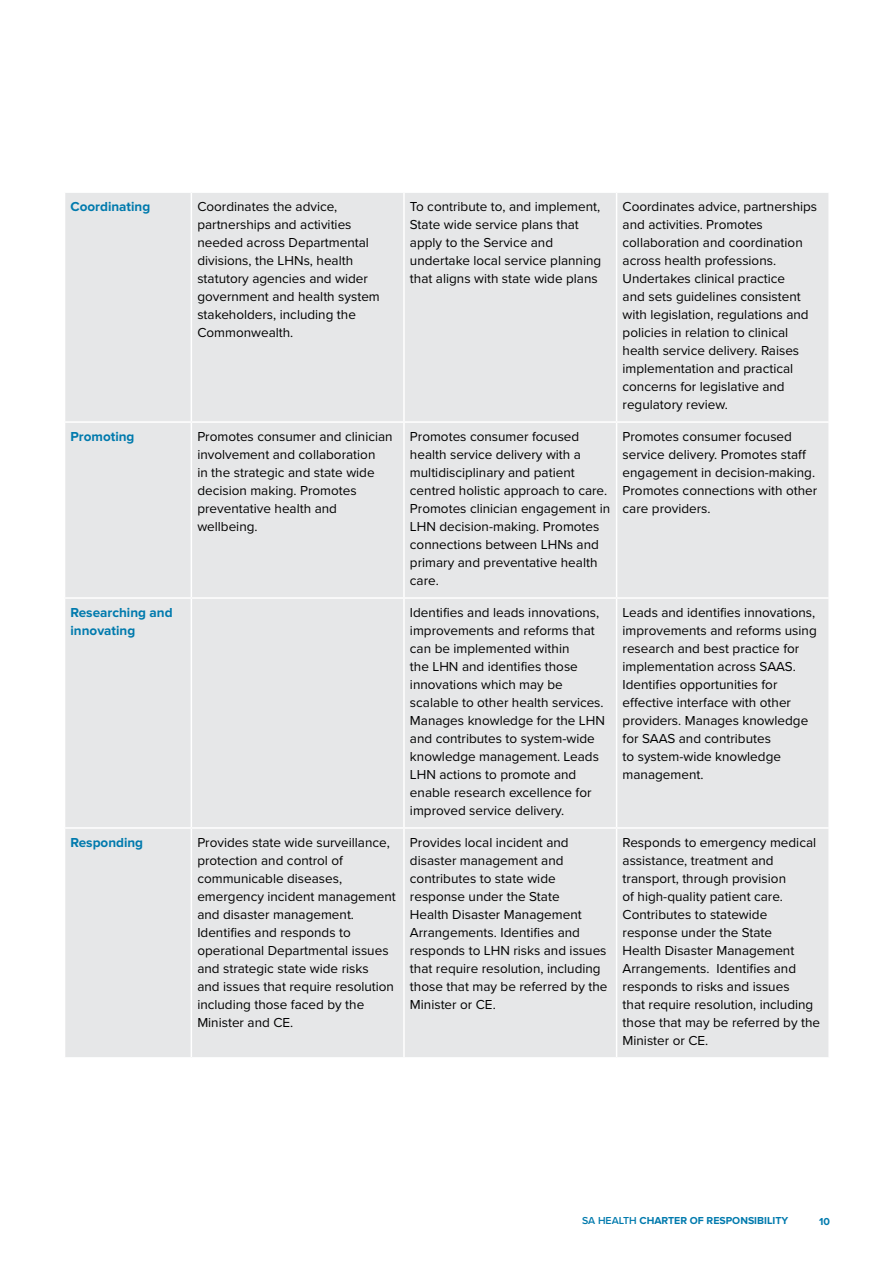
<style>
.page{position:relative;width:893px;height:1263px;background:#fff}
.page>*{position:absolute;margin:0;border:0;box-sizing:border-box;transform-origin:0 0}
.t1{font:13.5px/18px "Proxima Nova";color:#000}
.t2{font:700 13.5px/18px "Proxima Nova";color:#007aad}
.t3{font:700 10.5px "Proxima Nova";color:#007aad}
.s1{font-weight:600}
</style>
<div class="page">
<div style="left:65px;top:193px;width:763px;height:864px;background:#e6e7e8"></div>
<hr style="left:191px;top:193px;width:1px;height:228px;background:#fff">
<hr style="left:403px;top:193px;width:2px;height:228px;background:#fff">
<hr style="left:616px;top:193px;width:1px;height:228px;background:#fff">
<hr style="left:64px;top:421px;width:127px;height:2px;background:#fff">
<hr style="left:191px;top:421px;width:213px;height:2px;background:#fff">
<hr style="left:191px;top:423px;width:1px;height:174px;background:#fff">
<hr style="left:404px;top:421px;width:213px;height:2px;background:#fff">
<hr style="left:403px;top:423px;width:2px;height:174px;background:#fff">
<hr style="left:617px;top:421px;width:213px;height:2px;background:#fff">
<hr style="left:616px;top:423px;width:1px;height:174px;background:#fff">
<hr style="left:64px;top:597px;width:127px;height:2px;background:#fff">
<hr style="left:191px;top:597px;width:213px;height:2px;background:#fff">
<hr style="left:191px;top:599px;width:1px;height:228px;background:#fff">
<hr style="left:404px;top:597px;width:213px;height:2px;background:#fff">
<hr style="left:403px;top:599px;width:2px;height:228px;background:#fff">
<hr style="left:617px;top:597px;width:213px;height:2px;background:#fff">
<hr style="left:616px;top:599px;width:1px;height:228px;background:#fff">
<hr style="left:64px;top:827px;width:127px;height:2px;background:#fff">
<hr style="left:191px;top:827px;width:213px;height:2px;background:#fff">
<hr style="left:191px;top:829px;width:1px;height:228px;background:#fff">
<hr style="left:404px;top:827px;width:213px;height:2px;background:#fff">
<hr style="left:403px;top:829px;width:2px;height:228px;background:#fff">
<hr style="left:617px;top:827px;width:213px;height:2px;background:#fff">
<hr style="left:616px;top:829px;width:1px;height:228px;background:#fff">
<p class="t2" style="left:71px;top:198px;width:81px">Coordinating</p>
<p class="t1" style="left:197px;top:197px;width:184px">Coordinates the advice, partnerships and activities needed across Departmental divisions, the LHNs, health statutory agencies and wider government and health system stakeholders, including the<br>Commonwealth.</p>
<p class="t1" style="left:410px;top:197px;width:193px">To contribute to, and implement,<br>State wide service plans that apply to the Service and undertake local service planning that aligns with state wide plans</p>
<p class="t1" style="left:623px;top:197px;width:196px">Coordinates advice, partnerships and activities. Promotes collaboration and coordination across health professions.<br>Undertakes clinical practice<br>and sets guidelines consistent with legislation, regulations and policies in relation to clinical health service delivery. Raises implementation and practical concerns for legislative and regulatory review.</p>
<p class="t2" style="left:71px;top:428px;width:65px">Promoting</p>
<p class="t1" style="left:197px;top:427px;width:197px">Promotes consumer and clinician involvement and collaboration<br>in the strategic and state wide decision making. Promotes preventative health and wellbeing.</p>
<p class="t1" style="left:410px;top:427px;width:202px">Promotes consumer focused health service delivery with a multidisciplinary and patient centred holistic approach to care.<br>Promotes clinician engagement in<br>LHN decision-making. Promotes connections between LHNs and primary and preventative health care.</p>
<p class="t1" style="left:623px;top:427px;width:196px">Promotes consumer focused service delivery. Promotes staff engagement in decision-making.<br>Promotes connections with other care providers.</p>
<p class="t2" style="left:71px;top:604px;width:104px">Researching and innovating</p>
<p class="t1" style="left:410px;top:603px;width:196px">Identifies and leads innovations, improvements and reforms that can be implemented within<br>the LHN and identifies those innovations which may be scalable to other health services.<br>Manages knowledge for the LHN and contributes to system-wide knowledge management. Leads<br>LHN actions to promote and enable research excellence for improved service delivery.</p>
<p class="t1" style="left:623px;top:603px;width:196px">Leads and identifies innovations, improvements and reforms using research and best practice for implementation across SAAS.<br>Identifies opportunities for effective interface with other providers. Manages knowledge for SAAS and contributes<br>to system-wide knowledge management.</p>
<p class="t2" style="left:71px;top:834px;width:74px">Responding</p>
<p class="t1" style="left:197px;top:833px;width:200px">Provides state wide surveillance, protection and control of communicable diseases, emergency incident management and disaster management.<br>Identifies and responds to operational Departmental issues and strategic state wide risks<br>and issues that require resolution including those faced by the<br>Minister and CE.</p>
<p class="t1" style="left:410px;top:833px;width:199px">Provides local incident and disaster management and contributes to state wide response under the State<br>Health Disaster Management<br>Arrangements. Identifies and responds to LHN risks and issues that require resolution, including those that may be referred by the<br>Minister or CE.</p>
<p class="t1" style="left:623px;top:833px;width:199px">Responds to emergency medical assistance, treatment and transport, through provision<br>of high-quality patient care.<br>Contributes to statewide response under the State<br>Health Disaster Management<br>Arrangements. Identifies and responds to risks and issues<br>that require resolution, including those that may be referred by the<br>Minister or CE.</p>
<p class="t3" style="left:582px;top:1215px;width:208px"><span class="s1">SA HEALTH</span> CHARTER OF RESPONSIBILITY</p>
<p class="t3" style="left:819px;top:1215px;width:12px">10</p>
</div>
